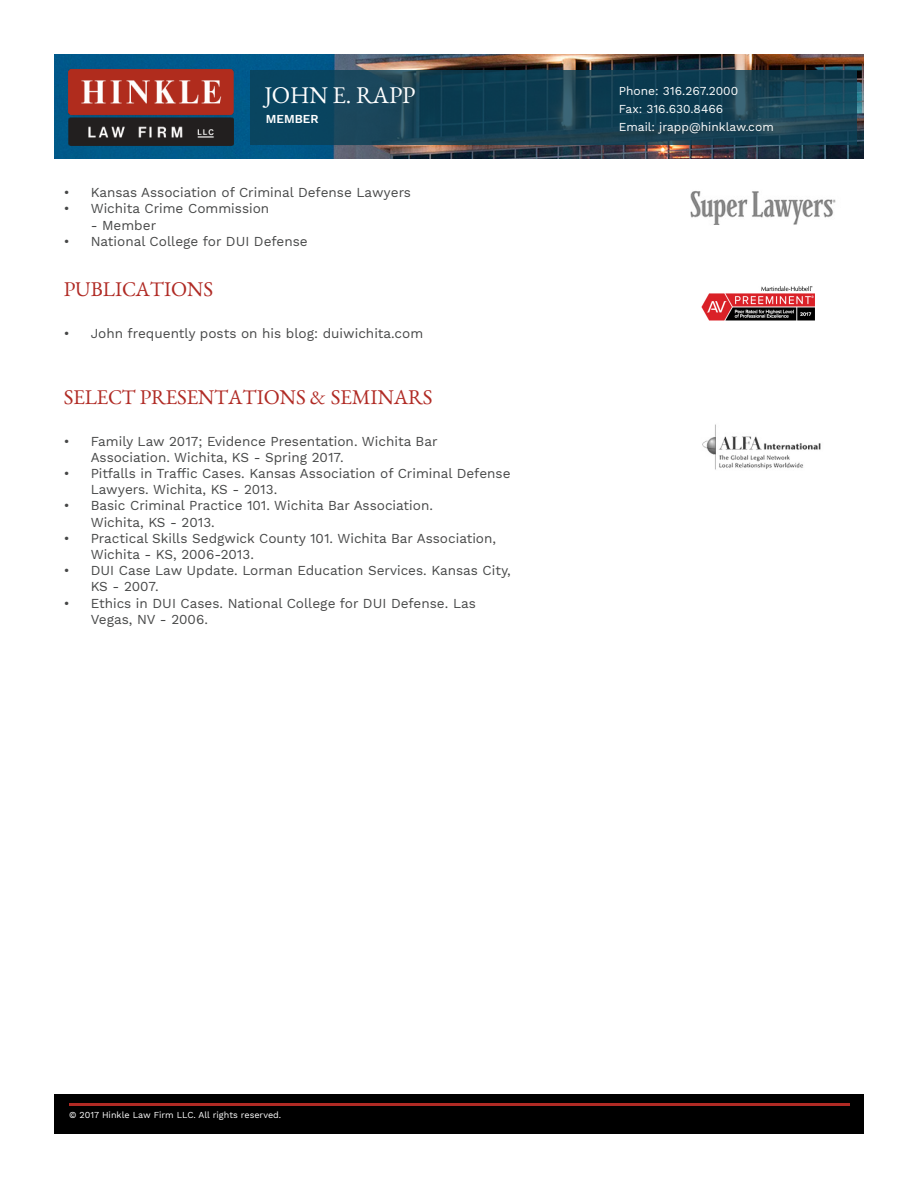
<style>
.page{position:relative;width:918px;height:1188px;background:#fff}
.page>*{position:absolute;margin:0;border:0;box-sizing:border-box;transform-origin:0 0}
.t1{font:24px "EB Garamond";color:#fff}
.t2{font:21px "EB Garamond";color:#b02a24}
.t3{font:13.5px/16.2px "Work Sans";color:#464747}
.t4{font:12px "Work Sans";color:#fff}
.t5{font:600 12px "Work Sans";color:#fff}
.t6{font:9px "Work Sans";color:#fff}
</style>
<div class="page">
<div style="left:54px;top:1094px;width:810px;height:40px;background:#000"></div>
<hr style="left:69px;top:1104px;width:781px;height:2px;background:#b02a24">
<img style="left:54px;top:54px;width:810px;height:105px">
<img style="left:68px;top:70px;width:165px;height:75px">
<svg style="left:250px;top:70px;width:606px;height:75px;background:#134155"></svg>
<img style="left:690px;top:191px;width:146px;height:34px">
<img style="left:702px;top:424px;width:119px;height:46px">
<img style="left:701px;top:286px;width:114px;height:35px">
<p class="t1" style="left:265px;top:75px;width:152px">JOHN E. RAPP</p>
<p class="t5" style="left:266px;top:112px;width:54px">MEMBER</p>
<p class="t3" style="left:64px;top:185px;width:349px">• Kansas Association of Criminal Defense Lawyers</p>
<p class="t3" style="left:64px;top:201px;width:207px">• Wichita Crime Commission</p>
<p class="t3" style="left:91px;top:218px;width:67px">- Member</p>
<p class="t3" style="left:64px;top:234px;width:246px">• National College for DUI Defense</p>
<p class="t2" style="left:64px;top:272px;width:151px">PUBLICATIONS</p>
<p class="t3" style="left:64px;top:326px;width:361px">• John frequently posts on his blog: duiwichita.com</p>
<p class="t2" style="left:64px;top:380px;width:370px">SELECT PRESENTATIONS &amp; SEMINARS</p>
<p class="t3" style="left:91px;top:434px;width:348px;text-indent:-27px">• Family Law 2017; Evidence Presentation. Wichita Bar<br>Association. Wichita, KS - Spring 2017.</p>
<p class="t3" style="left:91px;top:466px;width:421px;text-indent:-27px">• Pitfalls in Traffic Cases. Kansas Association of Criminal Defense<br>Lawyers. Wichita, KS - 2013.</p>
<p class="t3" style="left:91px;top:498px;width:344px;text-indent:-27px">• Basic Criminal Practice 101. Wichita Bar Association.<br>Wichita, KS - 2013.</p>
<p class="t3" style="left:91px;top:531px;width:407px;text-indent:-27px">• Practical Skills Sedgwick County 101. Wichita Bar Association,<br>Wichita - KS, 2006-2013.</p>
<p class="t3" style="left:91px;top:563px;width:422px;text-indent:-27px">• DUI Case Law Update. Lorman Education Services. Kansas City,<br>KS - 2007.</p>
<p class="t3" style="left:91px;top:596px;width:387px;text-indent:-27px">• Ethics in DUI Cases. National College for DUI Defense. Las<br>Vegas, NV - 2006.</p>
<p class="t4" style="left:619px;top:84px;width:121px">Phone: 316.267.2000</p>
<p class="t4" style="left:619px;top:102px;width:106px">Fax: 316.630.8466</p>
<p class="t4" style="left:619px;top:120px;width:156px">Email: jrapp@hinklaw.com</p>
<p class="t6" style="left:69px;top:1109px;width:214px">© 2017 Hinkle Law Firm LLC. All rights reserved.</p>
</div>
